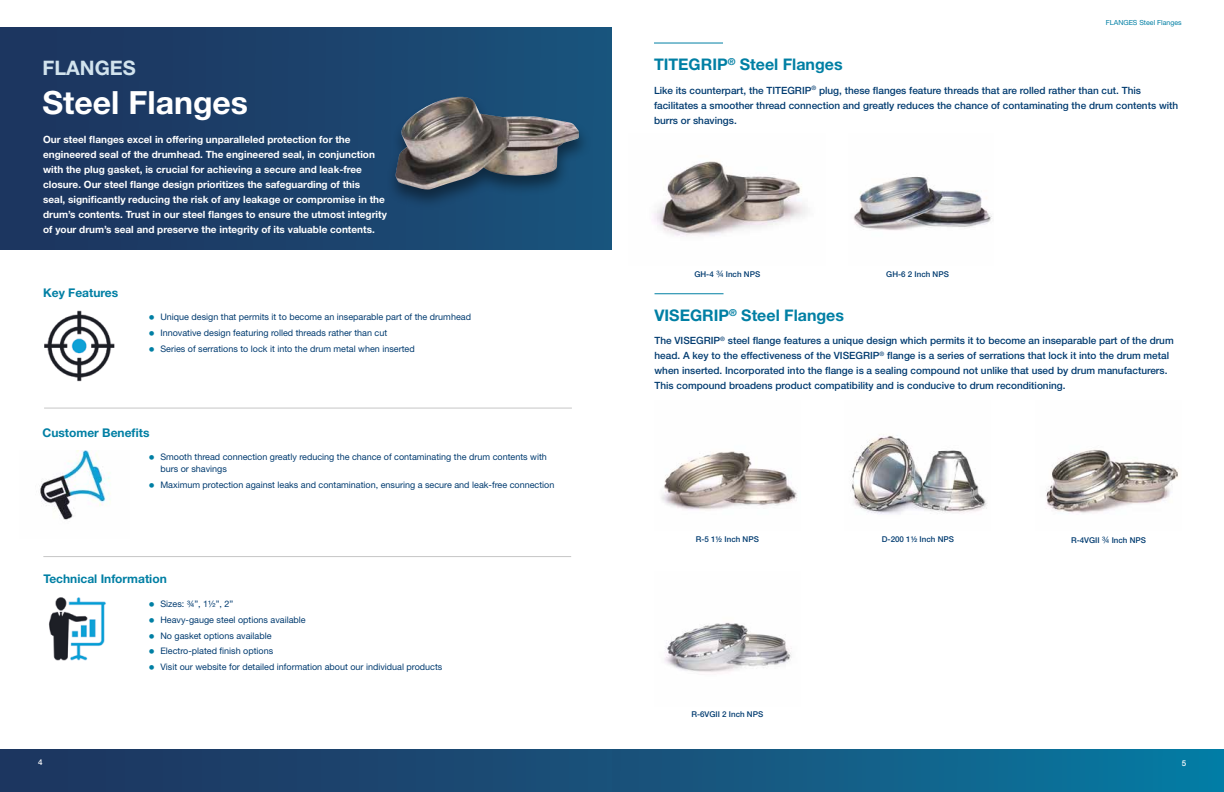
<style>
.page{position:relative;width:1224px;height:792px;background:#fff}
.page>*{position:absolute;margin:0;border:0;box-sizing:border-box;transform-origin:0 0}
.t1{font:700 32px "Helvetica Neue LT Std";color:#fff}
.t2{font:700 20px "Helvetica Neue LT Std";color:#d2e3ed}
.t3{font:700 16px "Helvetica Neue LT Std";color:#007fa4}
.t4{font:700 12px "Helvetica Neue LT Std";color:#007fa4}
.t5{font:500 10px/15px "Helvetica Neue LT Std";color:#003b70}
.t6{font:700 10px/15px "Helvetica Neue LT Std";color:#fff}
.t7{font:9px/12px "Helvetica Neue LT Std";color:#003b70}
.t8{font:500 8px "Helvetica Neue LT Std";color:#003b70}
.t9{font:500 8px "Helvetica Neue LT Std";color:#fff}
.t10{font:7px "Helvetica Neue LT Std";color:#007fa4}
.s1{font-size:13px;color:#007fa4}
.s2{font-weight:400;font-size:9px}
</style>
<div class="page">
<div style="left:612px;top:749px;width:612px;height:43px;background:linear-gradient(to right,#1c4e77,#047ca4)"></div>
<div style="left:0;top:750px;width:612px;height:42px;background:linear-gradient(to right,#1d345e,#1a5079)"></div>
<div style="left:0;top:28px;width:612px;height:221px;background:linear-gradient(to right,#1d325d,#19537c)"></div>
<img style="left:44px;top:310px;width:71px;height:72px">
<img style="left:40px;top:450px;width:70px;height:70px">
<hr style="left:44px;top:408px;width:528px;height:1px;background:#c6c6c6">
<img style="left:49px;top:598px;width:57px;height:63px">
<hr style="left:43px;top:556px;width:528px;height:1px;background:#c6c6c6">
<div style="left:385px;top:94px;width:206px;height:116px;background:#000;opacity:.45"></div>
<img style="left:395px;top:97px;width:184px;height:93px">
<img style="left:853px;top:176px;width:139px;height:54px">
<img style="left:654px;top:161px;width:153px;height:76px">
<hr style="left:654px;top:43px;width:69px;height:1px;background:#007fa4">
<img style="left:850px;top:434px;width:137px;height:80px">
<img style="left:664px;top:622px;width:128px;height:50px">
<img style="left:661px;top:451px;width:136px;height:59px">
<img style="left:1046px;top:449px;width:133px;height:64px">
<hr style="left:655px;top:293px;width:69px;height:1px;background:#007fa4">
<h2 class="t2" style="left:43px;top:55px;width:95px">FLANGES</h2>
<h1 class="t1" style="left:43px;top:82px;width:207px">Steel Flanges</h1>
<p class="t6" style="left:43px;top:132px;width:345px">Our steel flanges excel in offering unparalleled protection for the engineered seal of the drumhead. The engineered seal, in conjunction with the plug gasket, is crucial for achieving a secure and leak-free closure. Our steel flange design prioritizes the safeguarding of this<br>seal, significantly reducing the risk of any leakage or compromise in the drum’s contents. Trust in our steel flanges to ensure the utmost integrity of your drum’s seal and preserve the integrity of its valuable contents.</p>
<p class="t4" style="left:43px;top:285px;width:77px">Key Features</p>
<p class="t7" style="left:149px;top:311px;width:324px"><span class="s1">•</span> Unique design that permits it to become an inseparable part of the drumhead</p>
<p class="t7" style="left:149px;top:327px;width:240px"><span class="s1">•</span> Innovative design featuring rolled threads rather than cut</p>
<p class="t7" style="left:149px;top:342px;width:268px"><span class="s1">•</span> Series of serrations to lock it into the drum metal when inserted</p>
<p class="t4" style="left:43px;top:425px;width:109px">Customer Benefits</p>
<p class="t7" style="left:160px;top:451px;width:388px;text-indent:-12px"><span class="s1">•</span> Smooth thread connection greatly reducing the chance of contaminating the drum contents with burs or shavings</p>
<p class="t7" style="left:149px;top:478px;width:407px"><span class="s1">•</span> Maximum protection against leaks and contamination, ensuring a secure and leak-free connection</p>
<p class="t4" style="left:43px;top:571px;width:125px">Technical Information</p>
<p class="t9" style="left:38px;top:758px;width:6px">4</p>
<p class="t7" style="left:149px;top:598px;width:86px"><span class="s1">•</span> Sizes: ¾”, 1½”, 2”</p>
<p class="t7" style="left:149px;top:614px;width:159px"><span class="s1">•</span> Heavy-gauge steel options available</p>
<p class="t7" style="left:149px;top:629px;width:124px"><span class="s1">•</span> No gasket options available</p>
<p class="t7" style="left:149px;top:645px;width:126px"><span class="s1">•</span> Electro-plated finish options</p>
<p class="t7" style="left:149px;top:661px;width:295px"><span class="s1">•</span> Visit our website for detailed information about our individual products</p>
<p class="t10" style="left:1106px;top:18px;width:77px">FLANGES Steel Flanges</p>
<h3 class="t3" style="left:654px;top:55px;width:190px">TITEGRIP<sup>®</sup> Steel Flanges</h3>
<p class="t5" style="left:654px;top:83px;width:526px">Like its counterpart, the TITEGRIP<sup>®</sup> plug, these flanges feature threads that are rolled rather than cut. This facilitates a smoother thread connection and greatly reduces the chance of contaminating the drum contents with burrs or shavings.</p>
<p class="t8" style="left:694px;top:270px;width:67px">GH-4 <span class="s2">¾</span> Inch NPS</p>
<p class="t8" style="left:886px;top:269px;width:64px">GH-6 2 Inch NPS</p>
<h3 class="t3" style="left:655px;top:305px;width:191px">VISEGRIP<sup>®</sup> Steel Flanges</h3>
<p class="t5" style="left:655px;top:333px;width:521px">The VISEGRIP<sup>®</sup> steel flange features a unique design which permits it to become an inseparable part of the drum head. A key to the effectiveness of the VISEGRIP<sup>®</sup> flange is a series of serrations that lock it into the drum metal when inserted. Incorporated into the flange is a sealing compound not unlike that used by drum manufacturers.<br>This compound broadens product compatibility and is conducive to drum reconditioning.</p>
<p class="t8" style="left:696px;top:534px;width:65px">R-5 1½ Inch NPS</p>
<p class="t8" style="left:882px;top:534px;width:74px">D-200 1½ Inch NPS</p>
<p class="t8" style="left:1071px;top:535px;width:76px">R-4VGII <span class="s2">¾</span> Inch NPS</p>
<p class="t8" style="left:691px;top:710px;width:73px">R-6VGII 2 Inch NPS</p>
<p class="t9" style="left:1182px;top:758px;width:6px">5</p>
</div>
